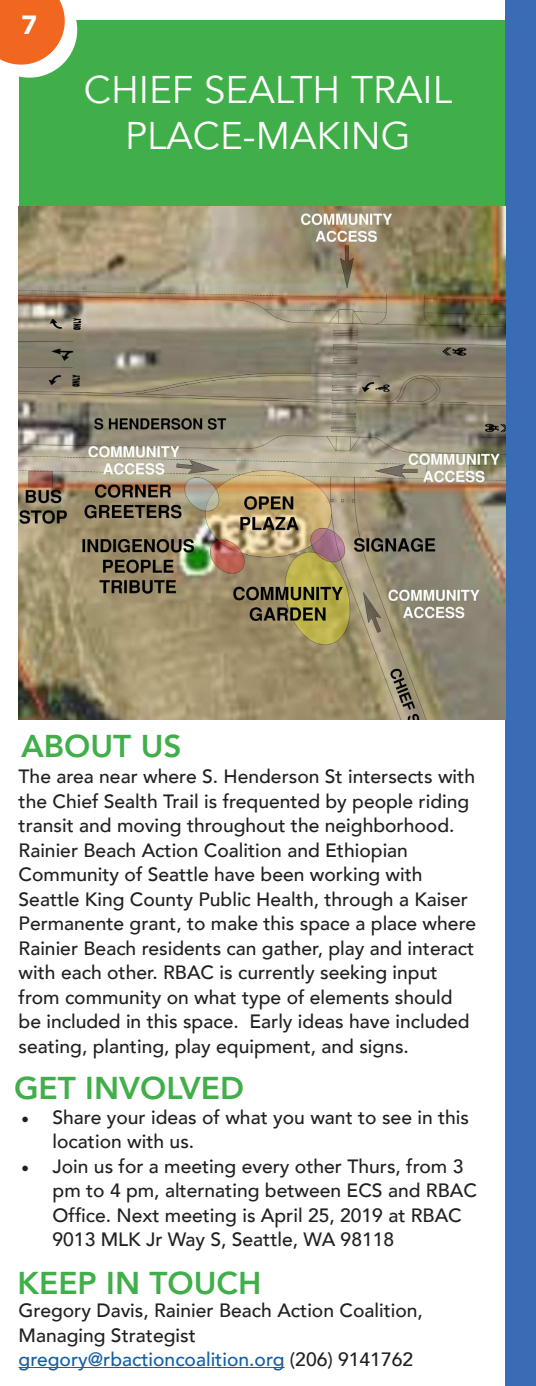
<style>
.page{position:relative;width:536px;height:1386px;background:#fff}
.page>*{position:absolute;margin:0;border:0;box-sizing:border-box;transform-origin:0 0}
.t1{font:38.5px "Avenir";color:#fff}
.t2{font:800 31.5px "Avenir";color:#40ae49}
.t3{font:900 26.25px "Avenir";color:#fff}
.t4{font:500 19.25px/24.5px "Avenir";color:#231f20}
.t5{font:500 19.25px "Avenir";color:#175d9e}
.s1{font-family:"Minion Pro";font-weight:400;font-size:21px}
.s2{color:#231f20}
</style>
<div class="page">
<div style="left:19px;top:20px;width:517px;height:187px;background:#40ae49"></div>
<svg style="left:0;top:0;width:77px;height:78px"></svg>
<div style="left:505px;top:0;width:31px;height:1386px;background:#386cb4"></div>
<img style="left:19px;top:207px;width:486px;height:512px">
<hr style="left:19px;top:1367px;width:265px;height:1px;background:#175d9e">
<p class="t3" style="left:22px;top:2px;width:17px">7</p>
<p class="t1" style="left:84px;top:67px;width:369px">CHIEF SEALTH TRAIL</p>
<p class="t1" style="left:125px;top:113px;width:287px">PLACE-MAKING</p>
<p class="t2" style="left:21px;top:722px;width:162px">ABOUT US</p>
<p class="t4" style="left:19px;top:763px;width:459px">The area near where S. Henderson St intersects with the Chief Sealth Trail is frequented by people riding transit and moving throughout the neighborhood.<br>Rainier Beach Action Coalition and Ethiopian Community of Seattle have been working with Seattle King County Public Health, through a Kaiser Permanente grant, to make this space a place where Rainier Beach residents can gather, play and interact with each other. RBAC is currently seeking input from community on what type of elements should be included in this space. Early ideas have included seating, planting, play equipment, and signs.</p>
<p class="t2" style="left:14px;top:1063px;width:231px">GET INVOLVED</p>
<p class="t4" style="left:53px;top:1104px;width:418px;text-indent:-32px"><span class="s1">•</span> Share your ideas of what you want to see in this location with us.</p>
<p class="t4" style="left:53px;top:1153px;width:425px;text-indent:-32px"><span class="s1">•</span> Join us for a meeting every other Thurs, from 3 pm to 4 pm, alternating between ECS and RBAC Office. Next meeting is April 25, 2019 at RBAC 9013 MLK Jr Way S, Seattle, WA 98118</p>
<p class="t2" style="left:18px;top:1259px;width:245px">KEEP IN TOUCH</p>
<p class="t4" style="left:19px;top:1297px;width:406px">Gregory Davis, Rainier Beach Action Coalition,<br>Managing Strategist</p>
<p class="t5" style="left:19px;top:1343px;width:396px">gregory@rbactioncoalition.org <span class="s2">(206) 9141762</span></p>
</div>
